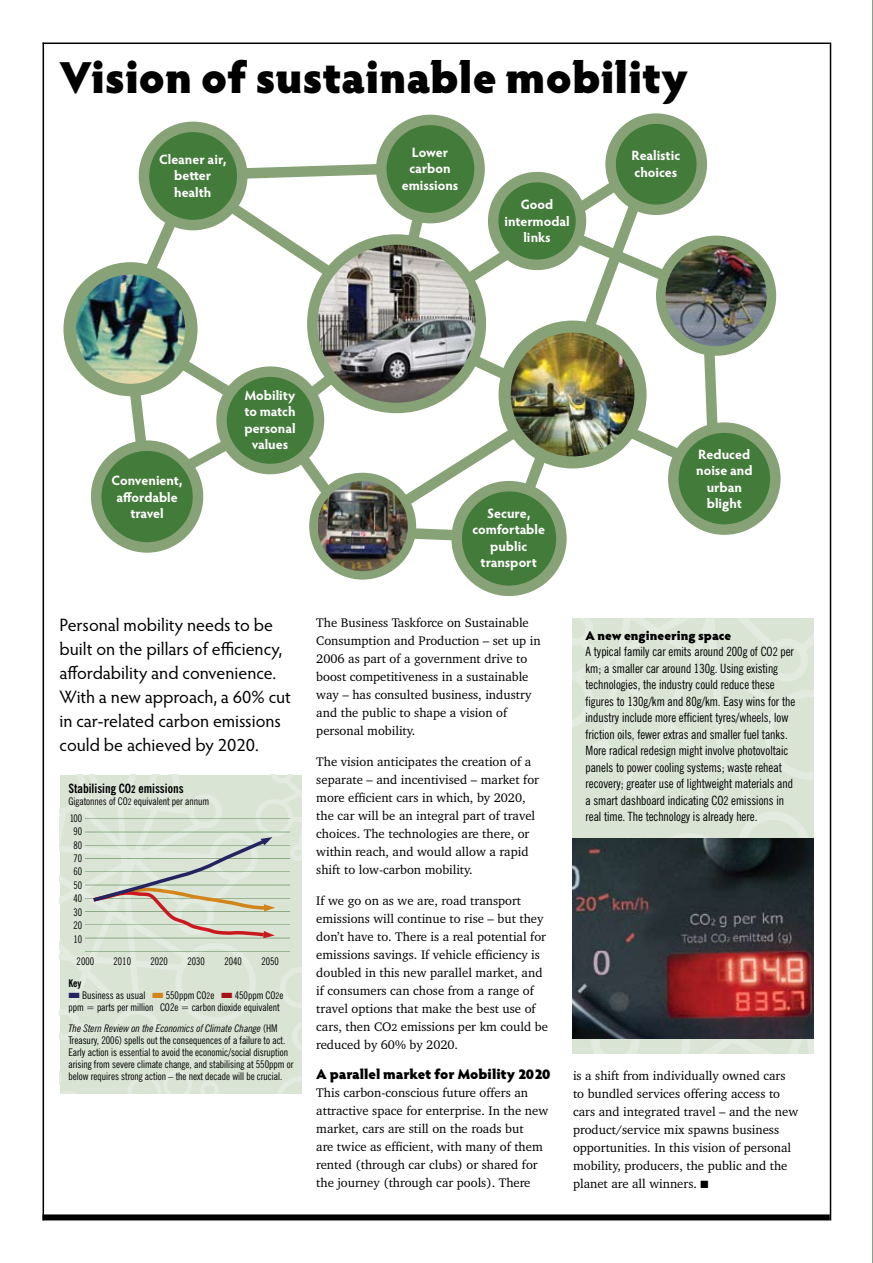
<style>
.page{position:relative;width:873px;height:1263px;background:#fff}
.page>*{position:absolute;margin:0;border:0;box-sizing:border-box;transform-origin:0 0}
.t1{font:900 45px "Hypatia Sans Pro";color:#000}
.t2{font:18px/24px "Hypatia Sans Pro";color:#000}
.t3{font:900 14.25px "Hypatia Sans Pro";color:#000}
.t4{font:700 13.5px/16.5px "Hypatia Sans Pro";color:#fff;text-align:center}
.t5{font:12.75px/18px "Charter IT Cby BT";color:#000}
.t6{font:condensed 12.75px/16.5px "News Gothic BT";color:#000}
.t7{font:700 condensed 12.75px "News Gothic BT";color:#000}
.t8{font:900 12.75px "Hypatia Sans Pro";color:#000}
.t9{font:condensed 10.5px/13.4px "News Gothic BT";color:#000}
.t10{font:700 condensed 10.5px "News Gothic BT";color:#000}
.s1{font-size:10.5px}
.s2{font-size:9px}
.s3{color:#2b2873}
.s4{color:#f7931e}
.s5{color:#c4161c}
.s6{font-style:italic}
.s7{font-size:12px}
</style>
<div class="page">
<svg style="left:872px;top:0;width:1px;height:1263px"></svg>
<div style="left:43px;top:1214px;width:786px;height:6px;background:#000"></div>
<hr style="left:43px;top:43px;width:786px;height:1px;background:#000">
<hr style="left:43px;top:43px;width:1px;height:1177px;background:#000">
<hr style="left:829px;top:43px;width:2px;height:1177px;background:#000">
<svg style="left:572px;top:811px;width:241px;height:242px;background:#cfd9cd"></svg>
<svg style="left:666px;top:207px;width:60px;height:315px"></svg>
<svg style="left:60px;top:775px;width:241px;height:319px;background:#d3dacb"></svg>
<div style="left:60px;top:775px;width:240px;height:42px;background:#d9e4d5"></div>
<div style="left:60px;top:970px;width:240px;height:122px;background:#d9e4d5"></div>
<div style="left:572px;top:618px;width:240px;height:316px;background:#d9e4d5"></div>
<svg style="left:586px;top:322px;width:140px;height:163px"></svg>
<svg style="left:480px;top:148px;width:186px;height:189px"></svg>
<img style="left:660px;top:240px;width:111px;height:111px;border-radius:55px">
<div style="left:656px;top:236px;width:120px;height:120px;border:9px solid #87a276;border-radius:50%"></div>
<div style="left:610px;top:119px;width:91px;height:91px;background:#437b3a;border-radius:50%"></div>
<div style="left:605px;top:113px;width:102px;height:102px;border:10px solid #87a276;border-radius:50%"></div>
<svg style="left:381px;top:120px;width:98px;height:98px;background:#4e8144"></svg>
<div style="left:376px;top:115px;width:108px;height:108px;border:10px solid #87a276;border-radius:50%"></div>
<svg style="left:144px;top:127px;width:98px;height:98px;background:#518346"></svg>
<div style="left:139px;top:122px;width:108px;height:108px;border:10px solid #87a276;border-radius:50%"></div>
<img style="left:572px;top:838px;width:241px;height:200px">
<img style="left:586px;top:327px;width:54px;height:132px">
<div style="left:498px;top:321px;width:148px;height:147px;border:12px solid #87a276;border-radius:50%"></div>
<svg style="left:456px;top:486px;width:105px;height:105px;background:#4d8143"></svg>
<div style="left:451px;top:481px;width:115px;height:115px;border:10px solid #87a276;border-radius:50%"></div>
<img style="left:72px;top:275px;width:40px;height:112px">
<div style="left:63px;top:262px;width:134px;height:134px;border:12px solid #87a276;border-radius:50%"></div>
<img style="left:112px;top:156px;width:474px;height:392px">
<div style="left:673px;top:428px;width:102px;height:102px;background:#437b3a;border-radius:50%"></div>
<div style="left:668px;top:422px;width:112px;height:113px;border:10px solid #87a276;border-radius:50%"></div>
<div style="left:221px;top:372px;width:98px;height:97px;background:#437b3a;border-radius:50%"></div>
<div style="left:216px;top:366px;width:108px;height:108px;border:10px solid #87a276;border-radius:50%"></div>
<img style="left:317px;top:477px;width:91px;height:98px">
<div style="left:309px;top:473px;width:107px;height:107px;border:8px solid #87a276;border-radius:50%"></div>
<div style="left:96px;top:446px;width:102px;height:101px;background:#437b3a;border-radius:50%"></div>
<div style="left:91px;top:440px;width:112px;height:113px;border:10px solid #87a276;border-radius:50%"></div>
<h1 class="t1" style="left:60px;top:44px;width:629px">Vision of sustainable mobility</h1>
<p class="t4" style="left:159px;top:150px;width:69px">Cleaner air, better health</p>
<p class="t4" style="left:401px;top:143px;width:58px">Lower carbon emissions</p>
<p class="t4" style="left:504px;top:196px;width:67px">Good intermodal links</p>
<p class="t4" style="left:111px;top:471px;width:72px">Convenient, affordable travel</p>
<p class="t4" style="left:244px;top:386px;width:53px">Mobility to match personal values</p>
<p class="t4" style="left:472px;top:504px;width:74px">Secure, comfortable public transport</p>
<p class="t4" style="left:631px;top:146px;width:50px;text-align:left">Realistic choices</p>
<p class="t4" style="left:696px;top:445px;width:58px">Reduced noise and urban blight</p>
<h2 class="t2" style="left:60px;top:612px;width:233px">Personal mobility needs to be built on the pillars of efficiency, affordability and convenience.<br>With a new approach, a 60% cut in car-related carbon emissions could be achieved by 2020.</h2>
<p class="t5" style="left:316px;top:613px;width:226px">The Business Taskforce on Sustainable Consumption and Production – set up in 2006 as part of a government drive to boost competitiveness in a sustainable way – has consulted business, industry and the public to shape a vision of personal mobility.</p>
<p class="t5" style="left:316px;top:752px;width:224px">The vision anticipates the creation of a separate – and incentivised – market for more efficient cars in which, by 2020, the car will be an integral part of travel choices. The technologies are there, or within reach, and would allow a rapid shift to low-carbon mobility.</p>
<p class="t5" style="left:316px;top:891px;width:233px">If we go on as we are, road transport emissions will continue to rise – but they don’t have to. There is a real potential for emissions savings. If vehicle efficiency is doubled in this new parallel market, and if consumers can chose from a range of travel options that make the best use of cars, then CO<span class="s1">2</span> emissions per km could be reduced by 60% by 2020.</p>
<p class="t3" style="left:316px;top:1064px;width:236px">A parallel market for Mobility 2020</p>
<p class="t5" style="left:316px;top:1084px;width:233px">This carbon-conscious future offers an attractive space for enterprise. In the new market, cars are still on the roads but<br>are twice as efficient, with many of them rented (through car clubs) or shared for the journey (through car pools). There</p>
<p class="t7" style="left:68px;top:781px;width:117px">Stabilising CO<span class="s1">2</span> emissions</p>
<p class="t9" style="left:68px;top:795px;width:142px">Gigatonnes of CO<span class="s2">2</span> equivalent per annum</p>
<p class="t9" style="left:69px;top:811px;width:15px;text-align:center">100<br>90<br>80<br>70<br>60<br>50</p>
<p class="t9" style="left:73px;top:905px;width:10px">30</p>
<p class="t9" style="left:73px;top:892px;width:10px">40</p>
<p class="t9" style="left:73px;top:919px;width:10px">20<br>10</p>
<p class="t9" style="left:77px;top:955px;width:19px">2000</p>
<p class="t9" style="left:114px;top:955px;width:19px">2010</p>
<p class="t9" style="left:150px;top:955px;width:19px">2020</p>
<p class="t9" style="left:187px;top:955px;width:19px">2030</p>
<p class="t9" style="left:224px;top:955px;width:19px">2040</p>
<p class="t9" style="left:261px;top:955px;width:19px">2050</p>
<p class="t10" style="left:68px;top:977px;width:14px">Key</p>
<p class="t9" style="left:68px;top:989px;width:216px;line-height:12px"><span class="s3">■</span> Business as usual <span class="s4">■</span> 550ppm CO<span class="s2">2</span>e <span class="s5">■</span> 450ppm CO<span class="s2">2</span>e ppm = parts per million CO2e = carbon dioxide equivalent</p>
<p class="t9" style="left:68px;top:1022px;width:226px;line-height:12px"><span class="s6">The Stern Review on the Economics of Climate Change</span> (HM Treasury, 2006) spells out the consequences of a failure to act.<br>Early action is essential to avoid the economic/social disruption arising from severe climate change, and stabilising at 550ppm or below requires strong action – the next decade will be crucial.</p>
<p class="t8" style="left:585px;top:626px;width:147px">A new engineering space</p>
<p class="t6" style="left:585px;top:643px;width:211px">A typical family car emits around 200g of CO<span class="s7">2</span> per km; a smaller car around 130g. Using existing technologies, the industry could reduce these figures to 130g/km and 80g/km. Easy wins for the industry include more efficient tyres/wheels, low friction oils, fewer extras and smaller fuel tanks.<br>More radical redesign might involve photovoltaic panels to power cooling systems; waste reheat recovery; greater use of lightweight materials and a smart dashboard indicating CO<span class="s7">2</span> emissions in real time. The technology is already here.</p>
<p class="t5" style="left:573px;top:1066px;width:226px">is a shift from individually owned cars to bundled services offering access to cars and integrated travel – and the new product/service mix spawns business opportunities. In this vision of personal mobility, producers, the public and the planet are all winners. ■</p>
</div>
